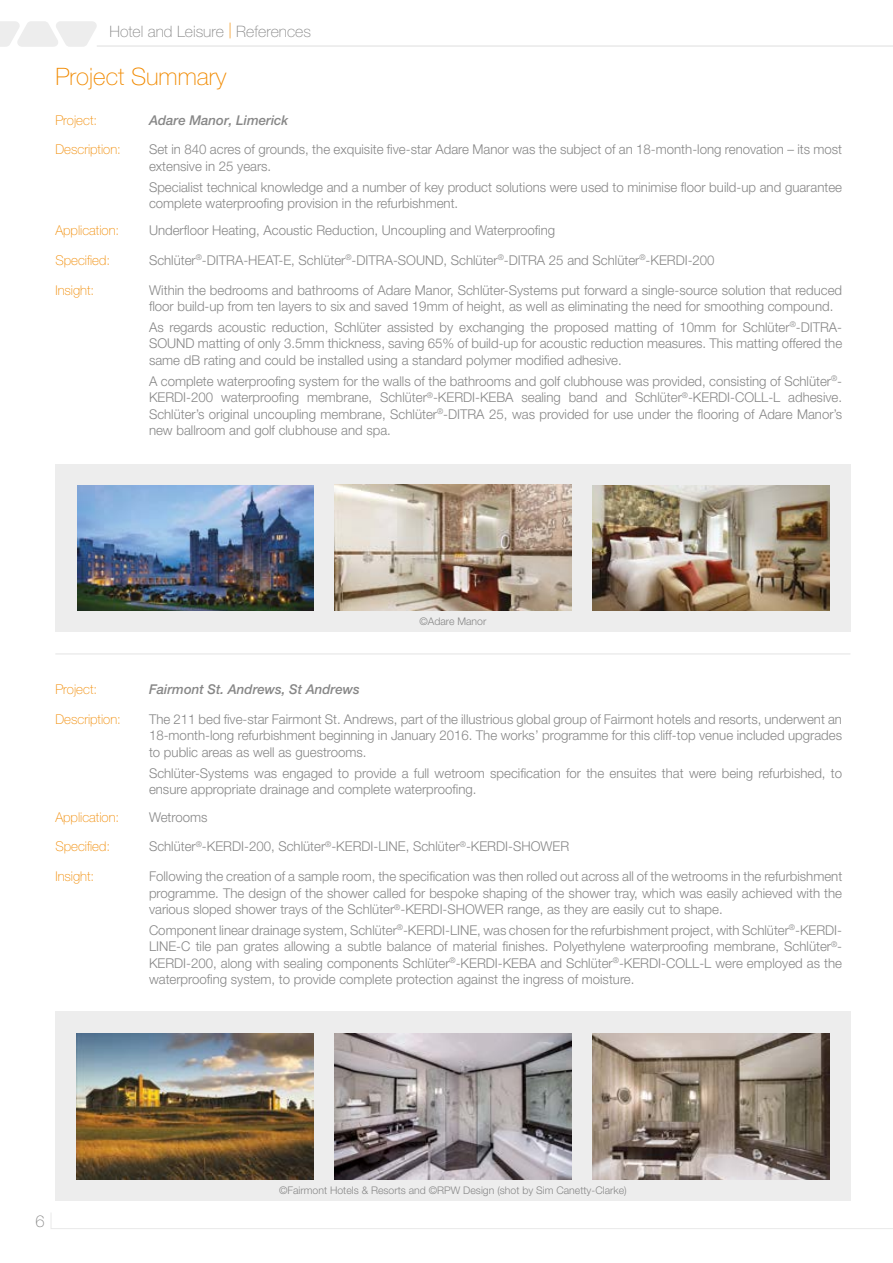
<style>
.page{position:relative;width:893px;height:1263px;background:#fff}
.page>*{position:absolute;margin:0;border:0;box-sizing:border-box;transform-origin:0 0}
.t1{font:100 24px "Helvetica Neue LT Pro";color:#f18a00}
.t2{font:100 16.5px "Helvetica Neue LT Pro";color:#878787}
.t3{font:100 15.75px "Helvetica Neue LT Pro";color:#878787}
.t4{font:300 13.5px/16.5px "Helvetica Neue LT Pro";color:#878787;text-align:justify}
.t5{font:100 13.5px "Helvetica Neue LT Pro";color:#f18a00}
.t6{font:italic 500 13.5px "Helvetica Neue LT Pro";color:#878787}
.t7{font:300 10.5px "Helvetica Neue LT Pro";color:#878787}
.s1{color:#f18a00}
</style>
<div class="page">
<div style="left:55px;top:464px;width:795px;height:167px;background:#ededed"></div>
<img style="left:593px;top:485px;width:236px;height:125px">
<img style="left:77px;top:485px;width:236px;height:125px">
<img style="left:335px;top:485px;width:236px;height:125px">
<hr style="left:55px;top:653px;width:795px;height:2px;background:#ededed">
<div style="left:55px;top:1012px;width:795px;height:189px;background:#ededed"></div>
<img style="left:593px;top:1033px;width:236px;height:146px">
<img style="left:77px;top:1033px;width:236px;height:146px">
<img style="left:335px;top:1033px;width:236px;height:147px">
<svg style="left:0;top:21px;width:97px;height:26px"></svg>
<hr style="left:97px;top:45px;width:796px;height:2px;background:#e9e9e9">
<svg style="left:50px;top:1213px;width:843px;height:16px"></svg>
<p class="t3" style="left:110px;top:22px;width:203px">Hotel and Leisure <span class="s1">|</span> References</p>
<h1 class="t1" style="left:55px;top:63px;width:173px">Project Summary</h1>
<p class="t5" style="left:55px;top:112px;width:43px">Project:</p>
<p class="t6" style="left:149px;top:112px;width:141px">Adare Manor, Limerick</p>
<p class="t5" style="left:55px;top:142px;width:67px">Description:</p>
<p class="t4" style="left:149px;top:141px;width:695px">Set in 840 acres of grounds, the exquisite five-star Adare Manor was the subject of an 18-month-long renovation – its most extensive in 25 years.</p>
<p class="t4" style="left:149px;top:178px;width:695px">Specialist technical knowledge and a number of key product solutions were used to minimise floor build-up and guarantee complete waterproofing provision in the refurbishment.</p>
<p class="t5" style="left:55px;top:223px;width:65px">Application:</p>
<p class="t4" style="left:149px;top:222px;width:408px">Underfloor Heating, Acoustic Reduction, Uncoupling and Waterproofing</p>
<p class="t5" style="left:55px;top:252px;width:56px">Specified:</p>
<p class="t4" style="left:149px;top:252px;width:567px">Schlüter<sup>®</sup>-DITRA-HEAT-E, Schlüter<sup>®</sup>-DITRA-SOUND, Schlüter<sup>®</sup>-DITRA 25 and Schlüter<sup>®</sup>-KERDI-200</p>
<p class="t5" style="left:55px;top:282px;width:40px">Insight:</p>
<p class="t4" style="left:149px;top:281px;width:695px">Within the bedrooms and bathrooms of Adare Manor, Schlüter-Systems put forward a single-source solution that reduced floor build-up from ten layers to six and saved 19mm of height, as well as eliminating the need for smoothing compound.</p>
<p class="t4" style="left:149px;top:319px;width:695px">As regards acoustic reduction, Schlüter assisted by exchanging the proposed matting of 10mm for Schlüter<sup>®</sup>-DITRA-SOUND matting of only 3.5mm thickness, saving 65% of build-up for acoustic reduction measures. This matting offered the same dB rating and could be installed using a standard polymer modified adhesive.</p>
<p class="t4" style="left:149px;top:372px;width:695px">A complete waterproofing system for the walls of the bathrooms and golf clubhouse was provided, consisting of Schlüter<sup>®</sup>- KERDI-200 waterproofing membrane, Schlüter<sup>®</sup>-KERDI-KEBA sealing band and Schlüter<sup>®</sup>-KERDI-COLL-L adhesive.<br>Schlüter’s original uncoupling membrane, Schlüter<sup>®</sup>-DITRA 25, was provided for use under the flooring of Adare Manor’s new ballroom and golf clubhouse and spa.</p>
<p class="t7" style="left:419px;top:614px;width:68px">©Adare Manor</p>
<p class="t5" style="left:55px;top:681px;width:43px">Project:</p>
<p class="t6" style="left:149px;top:681px;width:212px">Fairmont St. Andrews, St Andrews</p>
<p class="t5" style="left:55px;top:711px;width:67px">Description:</p>
<p class="t4" style="left:149px;top:710px;width:695px">The 211 bed five-star Fairmont St. Andrews, part of the illustrious global group of Fairmont hotels and resorts, underwent an 18-month-long refurbishment beginning in January 2016. The works’ programme for this cliff-top venue included upgrades to public areas as well as guestrooms.</p>
<p class="t4" style="left:149px;top:764px;width:695px">Schlüter-Systems was engaged to provide a full wetroom specification for the ensuites that were being refurbished, to ensure appropriate drainage and complete waterproofing.</p>
<p class="t5" style="left:55px;top:809px;width:65px">Application:</p>
<p class="t4" style="left:149px;top:808px;width:60px">Wetrooms</p>
<p class="t5" style="left:55px;top:839px;width:56px">Specified:</p>
<p class="t4" style="left:149px;top:838px;width:422px">Schlüter<sup>®</sup>-KERDI-200, Schlüter<sup>®</sup>-KERDI-LINE, Schlüter<sup>®</sup>-KERDI-SHOWER</p>
<p class="t5" style="left:55px;top:869px;width:40px">Insight:</p>
<p class="t4" style="left:149px;top:868px;width:695px">Following the creation of a sample room, the specification was then rolled out across all of the wetrooms in the refurbishment programme. The design of the shower called for bespoke shaping of the shower tray, which was easily achieved with the various sloped shower trays of the Schlüter<sup>®</sup>-KERDI-SHOWER range, as they are easily cut to shape.</p>
<p class="t4" style="left:149px;top:921px;width:695px">Component linear drainage system, Schlüter<sup>®</sup>-KERDI-LINE, was chosen for the refurbishment project, with Schlüter<sup>®</sup>-KERDI-LINE-C tile pan grates allowing a subtle balance of material finishes. Polyethylene waterproofing membrane, Schlüter<sup>®</sup>- KERDI-200, along with sealing components Schlüter<sup>®</sup>-KERDI-KEBA and Schlüter<sup>®</sup>-KERDI-COLL-L were employed as the waterproofing system, to provide complete protection against the ingress of moisture.</p>
<p class="t2" style="left:35px;top:1211px;width:11px">6</p>
<p class="t7" style="left:279px;top:1183px;width:349px">©Fairmont Hotels &amp; Resorts and ©RPW Design (shot by Sim Canetty-Clarke)</p>
</div>
